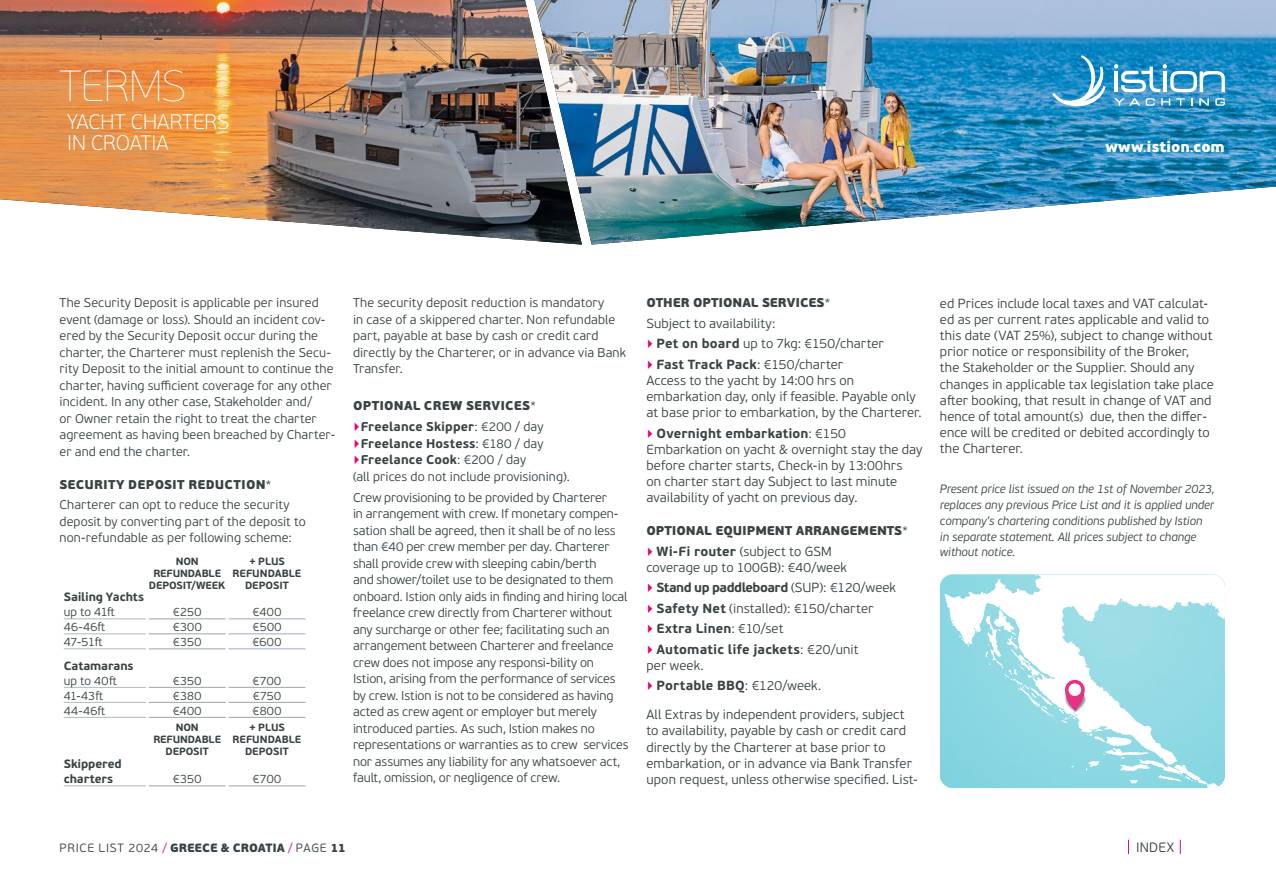
<style>
.page{position:relative;width:1276px;height:893px;background:#fff}
.page>*{position:absolute;margin:0;border:0;box-sizing:border-box;transform-origin:0 0}
.t1{font:43.5px "PF Beau Sans Pro X Thin";color:#fff}
.t2{font:100 21px/21px "PF Beau Sans Pro";color:#fff}
.t3{font:900 15px "PF Beau Sans Pro";letter-spacing:-.005em;color:#fff}
.t4{font:300 13.5px "PF Beau Sans Pro";letter-spacing:.02em;color:#394343}
.t5{font:300 13.2px/16.2px "PF Beau Sans Pro";letter-spacing:.005em;color:#394343}
.t6{font:700 13.2px/20.4px "PF Beau Sans Pro";letter-spacing:.005em;color:#394343}
.t7{font:300 12.75px/16.5px "PF Beau Sans Pro";letter-spacing:-.005em;color:#394343}
.t8{font:900 12.75px "PF Beau Sans Pro";letter-spacing:-.005em;color:#394343}
.t9{font:900 12.75px/20.7px "PF Beau Sans Pro";letter-spacing:.015em;color:#394343}
.t10{font:italic 300 12px/15.8px "PF Beau Sans Pro";letter-spacing:-.005em;color:#394343}
.t11{font:300 12px/15px "PF Beau Sans Pro";letter-spacing:.025em;color:#394343;text-align:justify}
.t12{font:700 12px/15px "PF Beau Sans Pro";letter-spacing:-.01em;color:#394343}
.t13{font:300 12px "PF Beau Sans Pro";letter-spacing:.065em;color:#394343}
.t14{font:300 12px/15px "PF Beau Sans Pro";letter-spacing:-.005em;color:#394343}
.t15{font:700 10.5px/12px "PF Beau Sans Pro";letter-spacing:-.005em;color:#394343;text-align:center}
.s1{font-weight:400}
.s2{font-weight:900}
.s3{font-weight:300}
.s4{font-size:12px;color:#e6007d}
.s5{font-weight:700}
.s6{font-weight:900;font-size:12px;color:#e6007d}
.s7{font-weight:300;font-size:12px;color:#e6007d}
.s8{color:#e6007d}
</style>
<div class="page">
<div style="left:940px;top:574px;width:285px;height:214px;background:#85d6e0"></div>
<svg style="left:1086px;top:765px;width:139px;height:23px"></svg>
<svg style="left:944px;top:574px;width:281px;height:191px;fill:#95dae4"></svg>
<svg style="left:985px;top:607px;width:95px;height:116px"></svg>
<img style="left:1063px;top:692px;width:24px;height:20px">
<svg style="left:1065px;top:680px;width:19px;height:31px"></svg>
<div style="left:1068px;top:683px;width:13px;height:13px;background:#fff;border-radius:50%"></div>
<hr style="left:149px;top:618px;width:77px;height:1px;background:#9ca5a7">
<hr style="left:149px;top:633px;width:77px;height:1px;background:#9ca5a7">
<hr style="left:149px;top:648px;width:77px;height:1px;background:#9ca5a7">
<hr style="left:149px;top:687px;width:77px;height:1px;background:#9ca5a7">
<hr style="left:149px;top:702px;width:77px;height:1px;background:#9ca5a7">
<hr style="left:149px;top:717px;width:77px;height:1px;background:#9ca5a7">
<hr style="left:149px;top:786px;width:77px;height:1px;background:#9ca5a7">
<hr style="left:228px;top:618px;width:77px;height:1px;background:#a7a3cc">
<hr style="left:228px;top:633px;width:77px;height:1px;background:#a7a3cc">
<hr style="left:228px;top:648px;width:77px;height:1px;background:#a7a3cc">
<hr style="left:228px;top:687px;width:77px;height:1px;background:#9ca5a7">
<hr style="left:228px;top:702px;width:77px;height:1px;background:#9ca5a7">
<hr style="left:228px;top:717px;width:77px;height:1px;background:#9ca5a7">
<hr style="left:228px;top:786px;width:77px;height:1px;background:#9ca5a7">
<hr style="left:64px;top:618px;width:82px;height:1px;background:#afb8b9">
<hr style="left:64px;top:633px;width:82px;height:1px;background:#afb8b9">
<hr style="left:64px;top:648px;width:82px;height:1px;background:#afb8b9">
<hr style="left:64px;top:687px;width:82px;height:1px;background:#afb8b9">
<hr style="left:64px;top:702px;width:82px;height:1px;background:#afb8b9">
<hr style="left:64px;top:717px;width:82px;height:1px;background:#afb8b9">
<hr style="left:64px;top:786px;width:82px;height:1px;background:#afb8b9">
<img style="left:582px;top:0;width:694px;height:245px">
<img style="left:0;top:0;width:582px;height:245px">
<svg style="left:1114px;top:98px;width:40px;height:8px"></svg>
<svg style="left:1161px;top:98px;width:9px;height:8px"></svg>
<svg style="left:1176px;top:98px;width:9px;height:8px"></svg>
<svg style="left:1199px;top:98px;width:10px;height:8px"></svg>
<svg style="left:1215px;top:98px;width:10px;height:8px"></svg>
<svg style="left:1052px;top:55px;width:53px;height:51px"></svg>
<svg style="left:1114px;top:64px;width:111px;height:28px"></svg>
<svg style="left:1180px;top:840px;width:1px;height:14px"></svg>
<svg style="left:1128px;top:840px;width:1px;height:14px"></svg>
<h1 class="t1" style="left:60px;top:61px;width:127px">TERMS</h1>
<h2 class="t2" style="left:67px;top:112px;width:163px">YACHT CHARTERS<br>IN CROATIA</h2>
<p class="t3" style="left:1105px;top:137px;width:121px">www<span class="s1">.</span>istion<span class="s1">.</span>com</p>
<p class="t7" style="left:60px;top:295px;width:277px">The Security Deposit is applicable per insured event (damage or loss). Should an incident cov&shy;ered by the Security Deposit occur during the charter, the Charterer must replenish the Secu&shy;rity Deposit to the initial amount to continue the charter, having sufficient coverage for any other incident. In any other case, Stakeholder and/<br>or Owner retain the right to treat the charter agreement as having been breached by Charter&shy;er and end the charter.</p>
<p class="t7" style="left:60px;top:474px;width:231px;line-height:20.7px"><span class="s2">SECURITY DEPOSIT REDUCTION</span>*<br>Charterer can opt to reduce the security</p>
<p class="t7" style="left:60px;top:514px;width:248px">deposit by converting part of the deposit to non-refundable as per following scheme:</p>
<p class="t15" style="left:233px;top:555px;width:70px">+ PLUS<br>REFUNDABLE<br>DEPOSIT</p>
<p class="t11" style="left:252px;top:605px;width:31px">€400 €500 €600</p>
<p class="t11" style="left:252px;top:673px;width:30px">€700 €750 €800</p>
<p class="t15" style="left:149px;top:555px;width:78px">NON<br>REFUNDABLE<br>DEPOSIT/WEEK</p>
<p class="t11" style="left:173px;top:605px;width:30px">€250 €300 €350</p>
<p class="t11" style="left:173px;top:673px;width:30px">€350 €380 €400</p>
<p class="t12" style="left:64px;top:590px;width:82px">Sailing Yachts</p>
<p class="t14" style="left:64px;top:605px;width:53px">up to 41ft<br>46-46ft<br>47-51ft</p>
<p class="t12" style="left:64px;top:658px;width:71px">Catamarans</p>
<p class="t11" style="left:64px;top:673px;width:55px;text-align:left">up to 40ft<br>41-43ft<br>44-46ft</p>
<p class="t12" style="left:64px;top:757px;width:59px">Skippered charters</p>
<p class="t15" style="left:153px;top:722px;width:69px">NON<br>REFUNDABLE<br>DEPOSIT</p>
<p class="t15" style="left:233px;top:722px;width:70px">+ PLUS<br>REFUNDABLE<br>DEPOSIT</p>
<p class="t11" style="left:173px;top:772px;width:30px">€350</p>
<p class="t11" style="left:253px;top:772px;width:30px">€700</p>
<p class="t7" style="left:353px;top:295px;width:274px">The security deposit reduction is mandatory<br>in case of a skippered charter. Non refundable part, payable at base by cash or credit card directly by the Charterer, or in advance via Bank Transfer.</p>
<p class="t9" style="left:353px;top:396px;width:192px">OPTIONAL CREW SERVICES<span class="s3">* </span><span class="s4">▶</span><span class="s5">Freelance Skipper</span><span class="s3">: €200 / day</span></p>
<p class="t7" style="left:353px;top:435px;width:218px"><span class="s6">▶</span><span class="s5">Freelance Hostess</span>: €180 / day <span class="s6">▶</span><span class="s5">Freelance Cook</span>: €200 / day<br>(all prices do not include provisioning).</p>
<p class="t7" style="left:353px;top:489px;width:277px">Crew provisioning to be provided by Charterer<br>in arrangement with crew. If monetary compen&shy;sation shall be agreed, then it shall be of no less than €40 per crew member per day. Charterer shall provide crew with sleeping cabin/berth<br>and shower/toilet use to be designated to them onboard. Istion only aids in finding and hiring local freelance crew directly from Charterer without any surcharge or other fee; facilitating such an arrangement between Charterer and freelance crew does not impose any responsi-bility on Istion, arising from the performance of services by crew. Istion is not to be considered as having acted as crew agent or employer but merely introduced parties. As such, Istion makes no representations or warranties as to crew services nor assumes any liability for any whatsoever act, fault, omission, or negligence of crew.</p>
<p class="t8" style="left:646px;top:294px;width:185px">OTHER OPTIONAL SERVICES<span class="s3">*</span></p>
<p class="t5" style="left:646px;top:313px;width:239px;line-height:20.4px">Subject to availability:<br><span class="s4">▶</span> <span class="s5">Pet on board</span> up to 7kg: €150/charter <span class="s4">▶</span> <span class="s5">Fast Track Pack</span>: €150/charter</p>
<p class="t5" style="left:646px;top:372px;width:277px">Access to the yacht by 14:00 hrs on embarkation day, only if feasible. Payable only at base prior to embarkation, by the Charterer.</p>
<p class="t5" style="left:646px;top:425px;width:277px"><span class="s4">▶</span> <span class="s5">Overnight embarkation</span>: €150<br>Embarkation on yacht &amp; overnight stay the day before charter starts, Check-in by 13:00hrs<br>on charter start day Subject to last minute availability of yacht on previous day.</p>
<p class="t8" style="left:646px;top:522px;width:263px">OPTIONAL EQUIPMENT ARRANGEMENTS<span class="s3">*</span></p>
<p class="t5" style="left:646px;top:543px;width:202px"><span class="s4">▶</span> <span class="s5">Wi-Fi router</span> (subject to GSM coverage up to 100GB): €40/week</p>
<p class="t6" style="left:646px;top:578px;width:251px"><span class="s7">▶</span> Stand up paddleboard <span class="s3">(SUP): €120/week </span><span class="s7">▶</span> Safety Net <span class="s3">(installed): €150/charter<br></span><span class="s7">▶</span> Extra Linen<span class="s3">: €10/set<br></span><span class="s7">▶</span> Automatic life jackets<span class="s3">: €20/unit</span></p>
<p class="t5" style="left:646px;top:655px;width:176px;line-height:20.4px">per week.<br><span class="s4">▶</span> <span class="s5">Portable BBQ</span>: €120/week.</p>
<p class="t5" style="left:646px;top:707px;width:273px">All Extras by independent providers, subject to availability, payable by cash or credit card directly by the Charterer at base prior to embarkation, or in advance via Bank Transfer upon request, unless otherwise specified. List-</p>
<p class="t5" style="left:940px;top:295px;width:275px">ed Prices include local taxes and VAT calculat&shy;ed as per current rates applicable and valid to this date (VAT 25%), subject to change without prior notice or responsibility of the Broker,<br>the Stakeholder or the Supplier. Should any changes in applicable tax legislation take place after booking, that result in change of VAT and hence of total amount(s) due, then the differ&shy;ence will be credited or debited accordingly to the Charterer.</p>
<p class="t10" style="left:940px;top:482px;width:276px">Present price list issued on the 1st of November 2023, replaces any previous Price List and it is applied under company’s chartering conditions published by Istion in separate statement. All prices subject to change without notice.</p>
<p class="t13" style="left:60px;top:841px;width:288px">PRICE LIST 2024 <span class="s8">/</span> <span class="s2">GREECE &amp; CROATIA</span> <span class="s8">/</span> PAGE <span class="s2">11</span></p>
<p class="t4" style="left:1136px;top:839px;width:39px">INDEX</p>
</div>
